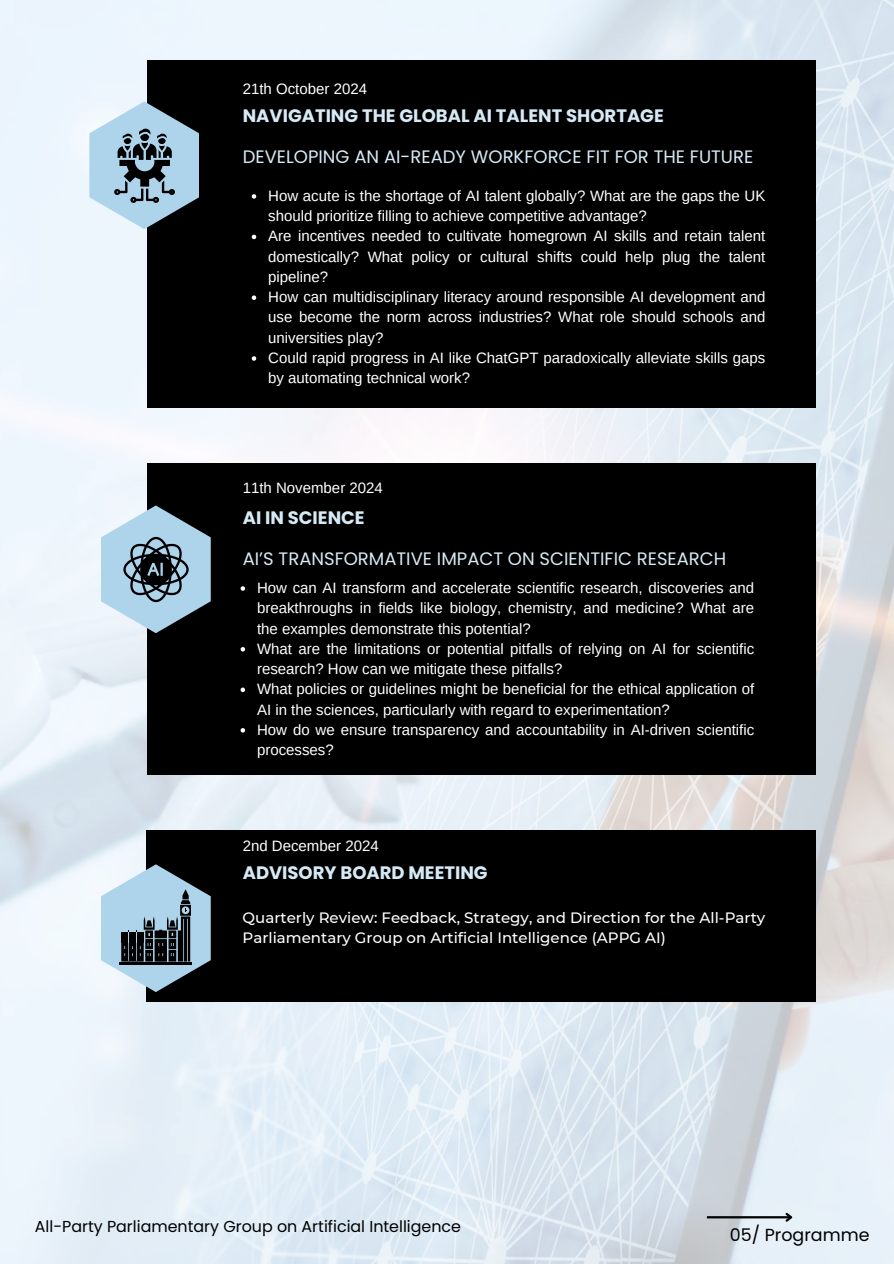
<style>
.page{position:relative;width:894px;height:1264px;background:#fff}
.page>*{position:absolute;margin:0;border:0;box-sizing:border-box;transform-origin:0 0}
.t1{font:18px "Poppins";color:#d6eaf6}
.t2{font:700 18px "Poppins";color:#d6eaf6}
.t3{font:17.4px "Poppins";color:#000}
.t4{font:15.9px "Poppins";color:#000}
.t5{font:15px/20.2px "Arimo";color:#fff}
.t6{font:500 15px/20.2px "Montserrat";color:#fff}
</style>
<div class="page">
<img style="left:0;top:0;width:893px;height:1263px">
<div style="left:147px;top:60px;width:668px;height:348px;background:#000"></div>
<svg style="left:252px;top:194px;width:4px;height:5px"></svg>
<svg style="left:252px;top:235px;width:4px;height:4px"></svg>
<svg style="left:252px;top:295px;width:4px;height:5px"></svg>
<svg style="left:252px;top:356px;width:4px;height:5px"></svg>
<div style="left:147px;top:462px;width:668px;height:312px;background:#000"></div>
<svg style="left:240px;top:586px;width:5px;height:4px"></svg>
<svg style="left:240px;top:647px;width:5px;height:4px"></svg>
<svg style="left:240px;top:687px;width:5px;height:5px"></svg>
<svg style="left:240px;top:728px;width:5px;height:4px"></svg>
<svg style="left:101px;top:505px;width:110px;height:128px"></svg>
<hr style="left:706px;top:1216px;width:84px;height:2px;background:#000">
<svg style="left:783px;top:1210px;width:11px;height:13px"></svg>
<svg style="left:89px;top:101px;width:110px;height:128px"></svg>
<div style="left:147px;top:829px;width:668px;height:172px;background:#000"></div>
<svg style="left:101px;top:864px;width:110px;height:128px"></svg>
<p class="t5" style="left:243px;top:79px;width:126px">21th October 2024</p>
<p class="t2" style="left:243px;top:105px;width:422px">NAVIGATING THE GLOBAL AI TALENT SHORTAGE</p>
<p class="t1" style="left:243px;top:146px;width:512px">DEVELOPING AN AI-READY WORKFORCE FIT FOR THE FUTURE</p>
<p class="t5" style="left:268px;top:186px;width:498px">How acute is the shortage of AI talent globally? What are the gaps the UK should prioritize filling to achieve competitive advantage?<br>Are incentives needed to cultivate homegrown AI skills and retain talent domestically? What policy or cultural shifts could help plug the talent pipeline?<br>How can multidisciplinary literacy around responsible AI development and use become the norm across industries? What role should schools and universities play?<br>Could rapid progress in AI like ChatGPT paradoxically alleviate skills gaps by automating technical work?</p>
<p class="t5" style="left:243px;top:478px;width:142px">11th November 2024</p>
<p class="t2" style="left:243px;top:507px;width:123px">AI IN SCIENCE</p>
<p class="t1" style="left:243px;top:548px;width:485px">AI’S TRANSFORMATIVE IMPACT ON SCIENTIFIC RESEARCH</p>
<p class="t5" style="left:257px;top:578px;width:498px">How can AI transform and accelerate scientific research, discoveries and breakthroughs in fields like biology, chemistry, and medicine? What are the examples demonstrate this potential?<br>What are the limitations or potential pitfalls of relying on AI for scientific research? How can we mitigate these pitfalls?<br>What policies or guidelines might be beneficial for the ethical application of AI in the sciences, particularly with regard to experimentation?<br>How do we ensure transparency and accountability in AI-driven scientific processes?</p>
<p class="t5" style="left:243px;top:835px;width:137px">2nd December 2024</p>
<p class="t2" style="left:243px;top:862px;width:246px">ADVISORY BOARD MEETING</p>
<p class="t6" style="left:242px;top:907px;width:524px">Quarterly Review: Feedback, Strategy, and Direction for the All-Party<br>Parliamentary Group on Artificial Intelligence (APPG AI)</p>
<p class="t4" style="left:35px;top:1217px;width:427px">All-Party Parliamentary Group on Artificial Intelligence</p>
<p class="t3" style="left:729px;top:1224px;width:141px">05/ Programme</p>
</div>
